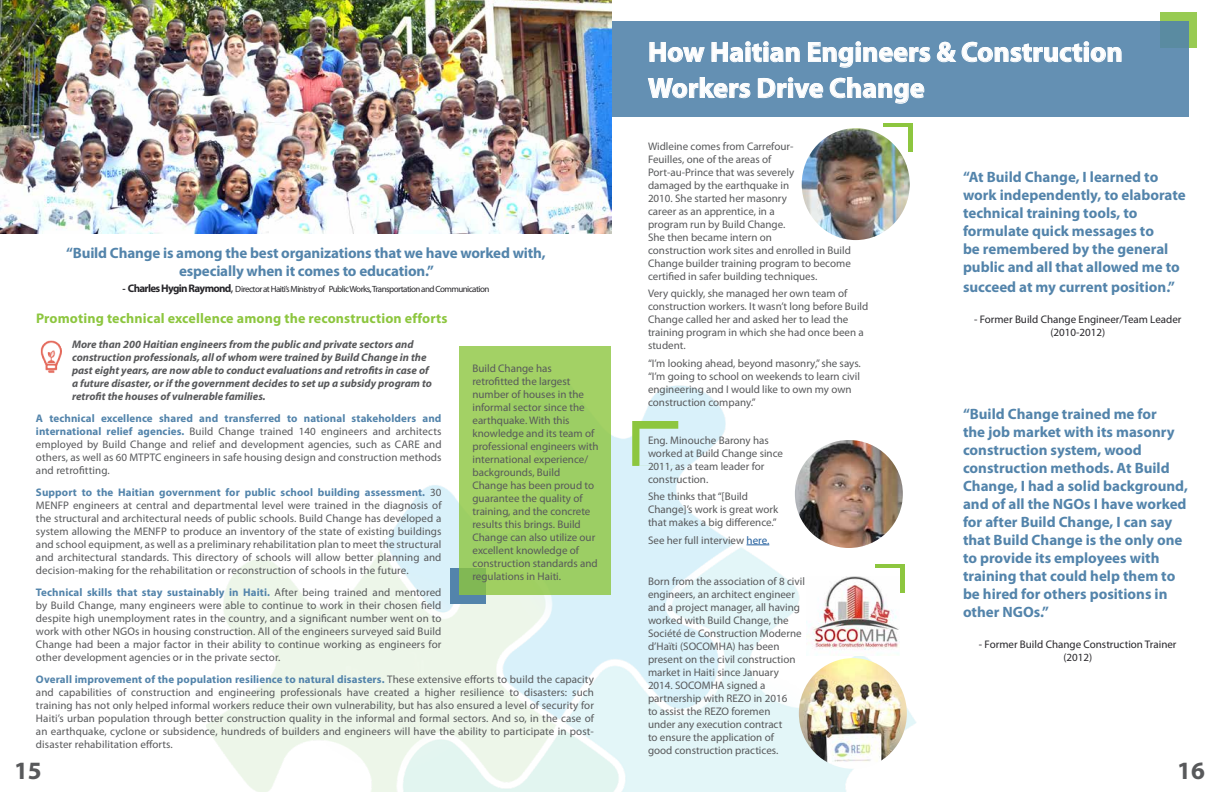
<style>
.page{position:relative;width:1224px;height:792px;background:#fff}
.page>*{position:absolute;margin:0;border:0;box-sizing:border-box;transform-origin:0 0}
.t1{font:700 28px/36px "Myriad Pro";color:#fefefe}
.t2{font:700 25px "Myriad Pro";color:#58595b}
.t3{font:700 15px/18px "Myriad Pro";color:#5384ab}
.t4{font:700 14px "Myriad Pro";letter-spacing:.01em;color:#8dc63f}
.t5{font:11px/13px "Myriad Pro";color:#58595b}
.t6{font:italic 700 11px/13px "Myriad Pro";color:#58595b}
.t7{font:11px/13px "Myriad Pro";color:#28272b;text-align:center}
.t8{font:9px "Myriad Pro";letter-spacing:-.06em;color:#28272b}
.s1{font-weight:700;font-size:10px}
.s2{font-weight:700;font-size:11px}
.s3{font-size:12px}
.s4{font-weight:700;color:#5384ab}
.s5{color:#215e9e}
</style>
<div class="page">
<img style="left:206px;top:380px;width:710px;height:412px">
<img style="left:0;top:0;width:612px;height:234px">
<div style="left:450px;top:568px;width:36px;height:36px;background:#5384ab"></div>
<div style="left:460px;top:346px;width:152px;height:249px;background:#9cce64"></div>
<img style="left:40px;top:340px;width:22px;height:33px">
<div style="left:876px;top:564px;width:29px;height:29px;background:#8dc63f"></div>
<div style="left:874px;top:568px;width:26px;height:26px;background:#fff"></div>
<div style="left:884px;top:123px;width:29px;height:29px;background:#8dc63f"></div>
<div style="left:882px;top:127px;width:26px;height:26px;background:#fff"></div>
<svg style="left:747px;top:545px;width:22px;height:1px"></svg>
<div style="left:1161px;top:12px;width:36px;height:36px;background:#98cb52"></div>
<div style="left:612px;top:21px;width:576px;height:96px;background:#6490b3"></div>
<svg style="left:649px;top:42px;width:56px;height:20px"></svg>
<svg style="left:711px;top:41px;width:89px;height:21px"></svg>
<svg style="left:808px;top:41px;width:122px;height:27px"></svg>
<svg style="left:937px;top:42px;width:19px;height:20px"></svg>
<svg style="left:962px;top:41px;width:160px;height:21px"></svg>
<svg style="left:648px;top:77px;width:102px;height:21px"></svg>
<svg style="left:758px;top:77px;width:65px;height:21px"></svg>
<svg style="left:830px;top:77px;width:94px;height:27px"></svg>
<img style="left:795px;top:440px;width:108px;height:108px;border-radius:54px">
<img style="left:802px;top:128px;width:108px;height:112px">
<img style="left:799px;top:658px;width:108px;height:111px">
<img style="left:807px;top:576px;width:92px;height:79px">
<svg style="left:632px;top:421px;width:46px;height:45px"></svg>
<h3 class="t3" style="left:66px;top:244px;width:481px;text-align:center">“Build Change is among the best organizations that we have worked with, especially when it comes to education.”</h3>
<p class="t8" style="left:123px;top:284px;width:368px"><span class="s1">-</span> <span class="s2">Charles Hygin Raymond</span><span class="s3">,</span> Director at Haiti’s Ministry of Public Works, Transportation and Communication</p>
<p class="t4" style="left:36px;top:310px;width:413px">Promoting technical excellence among the reconstruction efforts</p>
<p class="t6" style="left:72px;top:338px;width:362px">More than 200 Haitian engineers from the public and private sectors and construction professionals, all of whom were trained by Build Change in the past eight years, are now able to conduct evaluations and retrofits in case of a future disaster, or if the government decides to set up a subsidy program to retrofit the houses of vulnerable families.</p>
<p class="t5" style="left:36px;top:412px;width:407px;text-align:justify"><span class="s4">A technical excellence shared and transferred to national stakeholders and international relief agencies.</span> Build Change trained 140 engineers and architects employed by Build Change and relief and development agencies, such as CARE and others, as well as 60 MTPTC engineers in safe housing design and construction methods and retrofitting.</p>
<p class="t5" style="left:36px;top:486px;width:407px;text-align:justify"><span class="s4">Support to the Haitian government for public school building assessment.</span> 30<br>MENFP engineers at central and departmental level were trained in the diagnosis of the structural and architectural needs of public schools. Build Change has developed a system allowing the MENFP to produce an inventory of the state of existing buildings and school equipment, as well as a preliminary rehabilitation plan to meet the structural and architectural standards. This directory of schools will allow better planning and decision-making for the rehabilitation or reconstruction of schools in the future.</p>
<p class="t5" style="left:36px;top:586px;width:407px;text-align:justify"><span class="s4">Technical skills that stay sustainably in Haiti.</span> After being trained and mentored by Build Change, many engineers were able to continue to work in their chosen field despite high unemployment rates in the country, and a significant number went on to work with other NGOs in housing construction. All of the engineers surveyed said Build Change had been a major factor in their ability to continue working as engineers for other development agencies or in the private sector.</p>
<p class="t5" style="left:36px;top:673px;width:560px;text-align:justify"><span class="s4">Overall improvement of the population resilience to natural disasters.</span> These extensive efforts to build the capacity and capabilities of construction and engineering professionals have created a higher resilience to disasters: such training has not only helped informal workers reduce their own vulnerability, but has also ensured a level of security for Haiti’s urban population through better construction quality in the informal and formal sectors. And so, in the case of an earthquake, cyclone or subsidence, hundreds of builders and engineers will have the ability to participate in post&shy;disaster rehabilitation efforts.</p>
<p class="t5" style="left:472px;top:362px;width:127px">Build Change has retrofitted the largest number of houses in the informal sector since the earthquake. With this knowledge and its team of professional engineers with international experience/ backgrounds, Build<br>Change has been proud to guarantee the quality of training, and the concrete results this brings. Build<br>Change can also utilize our excellent knowledge of construction standards and regulations in Haiti.</p>
<h2 class="t2" style="left:14px;top:757px;width:29px">15</h2>
<h1 class="t1" style="left:648px;top:34px;width:476px">How Haitian Engineers &amp; Construction<br>Workers Drive Change</h1>
<p class="t5" style="left:648px;top:140px;width:205px">Widleine comes from Carrefour-<br>Feuilles, one of the areas of<br>Port-au-Prince that was severely<br>damaged by the earthquake in<br>2010. She started her masonry<br>career as an apprentice, in a<br>program run by Build Change.<br>She then became intern on<br>construction work sites and enrolled in Build Change builder training program to become certified in safer building techniques.</p>
<p class="t5" style="left:648px;top:287px;width:222px">Very quickly, she managed her own team of construction workers. It wasn’t long before Build Change called her and asked her to lead the training program in which she had once been a student.</p>
<p class="t5" style="left:648px;top:357px;width:214px">“I’m looking ahead, beyond masonry,” she says. “I’m going to school on weekends to learn civil engineering and I would like to own my own construction company.”</p>
<p class="t5" style="left:648px;top:434px;width:137px">Eng. Minouche Barony has worked at Build Change since<br>2011, as a team leader for construction.</p>
<p class="t5" style="left:648px;top:490px;width:132px">She thinks that “[Build<br>Change]’s work is great work that makes a big difference.”</p>
<p class="t5" style="left:648px;top:534px;width:123px">See her full interview <span class="s5">here.</span></p>
<p class="t5" style="left:648px;top:575px;width:158px">Born from the association of 8 civil engineers, an architect engineer and a project manager, all having worked with Build Change, the<br>Société de Construction Moderne d’Haïti (SOCOMHA) has been present on the civil construction market in Haiti since January<br>2014. SOCOMHA signed a partnership with REZO in 2016<br>to assist the REZO foremen<br>under any execution contract<br>to ensure the application of<br>good construction practices.</p>
<h3 class="t3" style="left:963px;top:168px;width:224px">“At Build Change, I learned to work independently, to elaborate technical training tools, to formulate quick messages to<br>be remembered by the general public and all that allowed me to</h3>
<h3 class="t3" style="left:963px;top:278px;width:214px">succeed at my current position.”</h3>
<p class="t7" style="left:974px;top:313px;width:209px">- Former Build Change Engineer/Team Leader (2010-2012)</p>
<p class="t3" style="left:963px;top:405px;width:226px">“Build Change trained me for<br>the job market with its masonry construction system, wood construction methods. At Build<br>Change, I had a solid background, and of all the NGOs I have worked for after Build Change, I can say that Build Change is the only one to provide its employees with training that could help them to be hired for others positions in other NGOs.”</p>
<p class="t7" style="left:979px;top:638px;width:199px">- Former Build Change Construction Trainer (2012)</p>
<h2 class="t2" style="left:1177px;top:757px;width:29px">16</h2>
</div>
